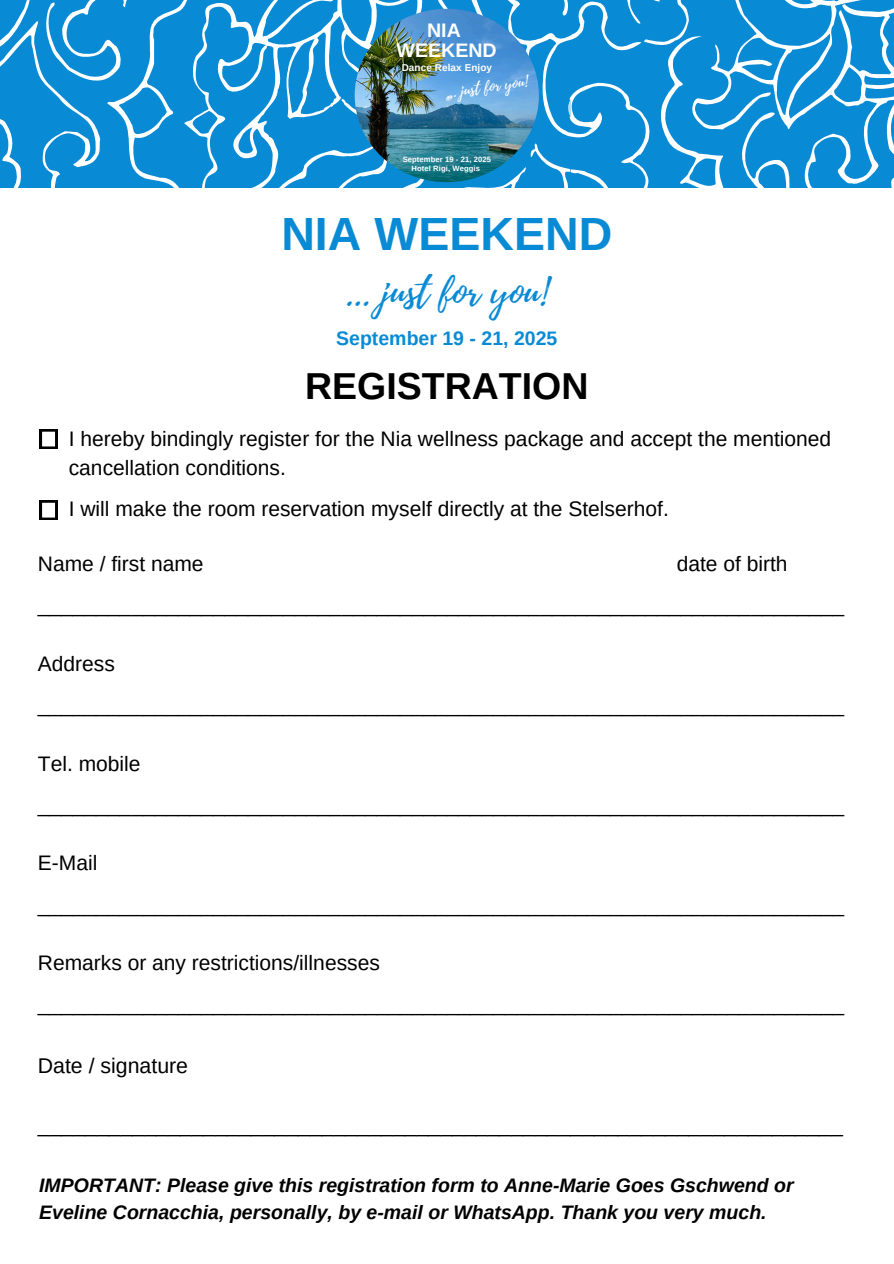
<style>
.page{position:relative;width:894px;height:1264px;background:#fff}
.page>*{position:absolute;margin:0;border:0;box-sizing:border-box;transform-origin:0 0}
.t1{font:700 46.5px "Arimo";color:#098ad4}
.t2{font:37.5px "Playlist Script";color:#098ad4}
.t3{font:700 37.5px "Arimo";color:#000}
.t4{font:21.3px "Arimo";color:#000}
.t5{font:21px/29.2px "Arimo";color:#000}
.t6{font:italic 700 19.5px/27px "Arimo";color:#000}
.t7{font:700 19.5px "Arimo";color:#098ad4}
.t8{font:700 19.5px/20.4px "Arimo";color:#fff;text-align:center}
.t9{font:15.3px "Playlist Script";color:#fff}
.t10{font:700 9.9px "Arimo";letter-spacing:.01em;color:#fff}
.t11{font:700 7.65px/9.8px "Arimo";letter-spacing:.01em;color:#fff;text-align:center}
</style>
<div class="page">
<svg style="left:40px;top:500px;width:17px;height:19px"></svg>
<svg style="left:40px;top:429px;width:17px;height:19px"></svg>
<svg style="left:493px;top:0;width:34px;height:188px;background:#2998d8"></svg>
<svg style="left:0;top:0;width:493px;height:188px;background:#2396d8"></svg>
<svg style="left:119px;top:87px;width:48px;height:47px"></svg>
<svg style="left:192px;top:0;width:292px;height:188px;background:#339ddb"></svg>
<svg style="left:527px;top:0;width:366px;height:188px;background:#2f9cda"></svg>
<img style="left:354px;top:9px;width:184px;height:173px;border-radius:50%">
<p class="t8" style="left:396px;top:20px;width:102px">NIA<br>WEEKEND</p>
<p class="t10" style="left:401px;top:62px;width:92px">Dance Relax Enjoy</p>
<p class="t9" style="left:444px;top:82px;width:84px;rotate:-8deg">... just for you!</p>
<p class="t11" style="left:402px;top:154px;width:90px">September 19 - 21, 2025<br>Hotel Rigi, Weggis</p>
<h2 class="t1" style="left:281px;top:207px;width:332px">NIA WEEKEND</h2>
<h2 class="t2" style="left:346px;top:265px;width:203px">... just for you!</h2>
<p class="t7" style="left:336px;top:327px;width:223px">September 19 - 21, 2025</p>
<p class="t3" style="left:305px;top:365px;width:285px">REGISTRATION</p>
<h3 class="t5" style="left:69px;top:424px;width:763px">I hereby bindingly register for the Nia wellness package and accept the mentioned cancellation conditions.</h3>
<h5 class="t5" style="left:69px;top:494px;width:601px">I will make the room reservation myself directly at the Stelserhof.</h5>
<p class="t5" style="left:38px;top:549px;width:167px">Name / first name</p>
<p class="t5" style="left:676px;top:549px;width:112px">date of birth</p>
<p class="t5" style="left:38px;top:590px;width:807px">_____________________________________________________________________</p>
<p class="t5" style="left:38px;top:649px;width:79px">Address</p>
<p class="t5" style="left:38px;top:690px;width:807px">_____________________________________________________________________</p>
<p class="t5" style="left:38px;top:748px;width:104px">Tel. mobile</p>
<p class="t5" style="left:38px;top:790px;width:807px">_____________________________________________________________________</p>
<p class="t5" style="left:38px;top:848px;width:61px">E-Mail</p>
<p class="t5" style="left:38px;top:889px;width:807px">_____________________________________________________________________</p>
<p class="t5" style="left:38px;top:948px;width:343px">Remarks or any restrictions/illnesses</p>
<p class="t5" style="left:38px;top:989px;width:807px">_____________________________________________________________________</p>
<p class="t4" style="left:38px;top:1053px;width:152px">Date / signature</p>
<h1 class="t4" style="left:38px;top:1112px;width:806px">____________________________________________________________________</h1>
<h4 class="t6" style="left:39px;top:1172px;width:755px">IMPORTANT: Please give this registration form to Anne-Marie Goes Gschwend or<br>Eveline Cornacchia, personally, by e-mail or WhatsApp. Thank you very much.</h4>
</div>
